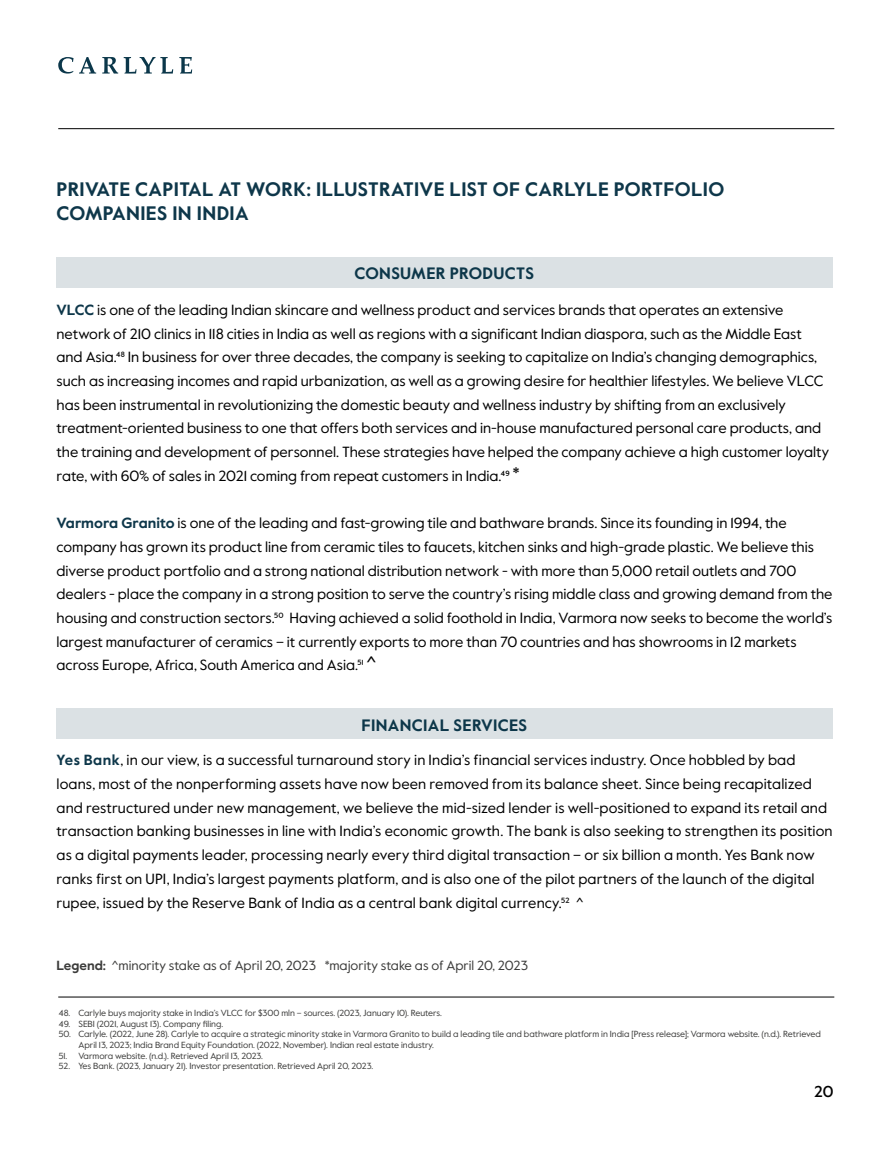
<style>
.page{position:relative;width:893px;height:1157px;background:#fff}
.page>*{position:absolute;margin:0;border:0;box-sizing:border-box;transform-origin:0 0}
.t1{font:700 19.5px/23.7px "Value Sans Pro";letter-spacing:.02em;color:#0e374a}
.t2{font:700 16.5px "Value Sans Pro";letter-spacing:.02em;color:#0d374a}
.t3{font:500 15.75px "Value Sans Pro";color:#000}
.t4{font:14.7px/23.7px "Value Sans Pro";color:#000}
.t5{font:13.2px "Value Sans Pro";color:#3c3c3b}
.t6{font:8.85px/10.6px "Value Sans Pro";color:#3c3c3b}
.s1{font-weight:700;color:#0e374a}
.s2{font-size:19.5px}
.s3{font-weight:700}
</style>
<div class="page">
<hr style="left:58px;top:128px;width:776px;height:1px;background:#000">
<svg style="left:58px;top:57px;width:134px;height:17px"></svg>
<hr style="left:58px;top:996px;width:776px;height:1px;background:#000">
<div style="left:56px;top:257px;width:776px;height:30px;background:#dbe1e4"></div>
<div style="left:56px;top:709px;width:776px;height:30px;background:#dbe1e4"></div>
<h1 class="t1" style="left:57px;top:178px;width:669px">PRIVATE CAPITAL AT WORK: ILLUSTRATIVE LIST OF CARLYLE PORTFOLIO<br>COMPANIES IN INDIA</h1>
<p class="t2" style="left:355px;top:263px;width:181px">CONSUMER PRODUCTS</p>
<p class="t4" style="left:57px;top:298px;width:774px"><span class="s1">VLCC</span> is one of the leading Indian skincare and wellness product and services brands that operates an extensive network of 210 clinics in 118 cities in India as well as regions with a significant Indian diaspora, such as the Middle East and Asia.48 In business for over three decades, the company is seeking to capitalize on India’s changing demographics, such as increasing incomes and rapid urbanization, as well as a growing desire for healthier lifestyles. We believe VLCC has been instrumental in revolutionizing the domestic beauty and wellness industry by shifting from an exclusively treatment-oriented business to one that offers both services and in-house manufactured personal care products, and the training and development of personnel. These strategies have helped the company achieve a high customer loyalty rate, with 60% of sales in 2021 coming from repeat customers in India.49 <span class="s2">*</span></p>
<p class="t4" style="left:57px;top:511px;width:777px"><span class="s1">Varmora Granito</span> is one of the leading and fast-growing tile and bathware brands. Since its founding in 1994, the company has grown its product line from ceramic tiles to faucets, kitchen sinks and high-grade plastic. We believe this diverse product portfolio and a strong national distribution network - with more than 5,000 retail outlets and 700 dealers - place the company in a strong position to serve the country’s rising middle class and growing demand from the housing and construction sectors.50 Having achieved a solid foothold in India, Varmora now seeks to become the world’s largest manufacturer of ceramics – it currently exports to more than 70 countries and has showrooms in 12 markets across Europe, Africa, South America and Asia.51 <span class="s2">^</span></p>
<p class="t2" style="left:361px;top:715px;width:167px">FINANCIAL SERVICES</p>
<p class="t4" style="left:57px;top:748px;width:778px"><span class="s1">Yes Bank</span>, in our view, is a successful turnaround story in India’s financial services industry. Once hobbled by bad loans, most of the nonperforming assets have now been removed from its balance sheet. Since being recapitalized and restructured under new management, we believe the mid-sized lender is well-positioned to expand its retail and transaction banking businesses in line with India’s economic growth. The bank is also seeking to strengthen its position as a digital payments leader, processing nearly every third digital transaction – or six billion a month. Yes Bank now ranks first on UPI, India’s largest payments platform, and is also one of the pilot partners of the launch of the digital rupee, issued by the Reserve Bank of India as a central bank digital currency.52 ^</p>
<p class="t5" style="left:57px;top:957px;width:473px"><span class="s3">Legend:</span> ^minority stake as of April 20, 2023 *majority stake as of April 20, 2023</p>
<p class="t6" style="left:59px;top:1008px;width:385px">48. Carlyle buys majority stake in India’s VLCC for $300 mln – sources. (2023, January 10). Reuters.</p>
<p class="t6" style="left:59px;top:1018px;width:166px">49. SEBI (2021, August 13). Company filing.</p>
<p class="t6" style="left:78px;top:1029px;width:744px;text-indent:-20px">50. Carlyle. (2022, June 28). Carlyle to acquire a strategic minority stake in Varmora Granito to build a leading tile and bathware platform in India [Press release]; Varmora website. (n.d.). Retrieved<br>April 13, 2023; India Brand Equity Foundation. (2022, November). Indian real estate industry.</p>
<p class="t6" style="left:59px;top:1050px;width:206px">51. Varmora website. (n.d.). Retrieved April 13, 2023.</p>
<p class="t6" style="left:59px;top:1061px;width:316px">52. Yes Bank. (2023, January 21). Investor presentation. Retrieved April 20, 2023.</p>
<p class="t3" style="left:814px;top:1082px;width:21px">20</p>
</div>
